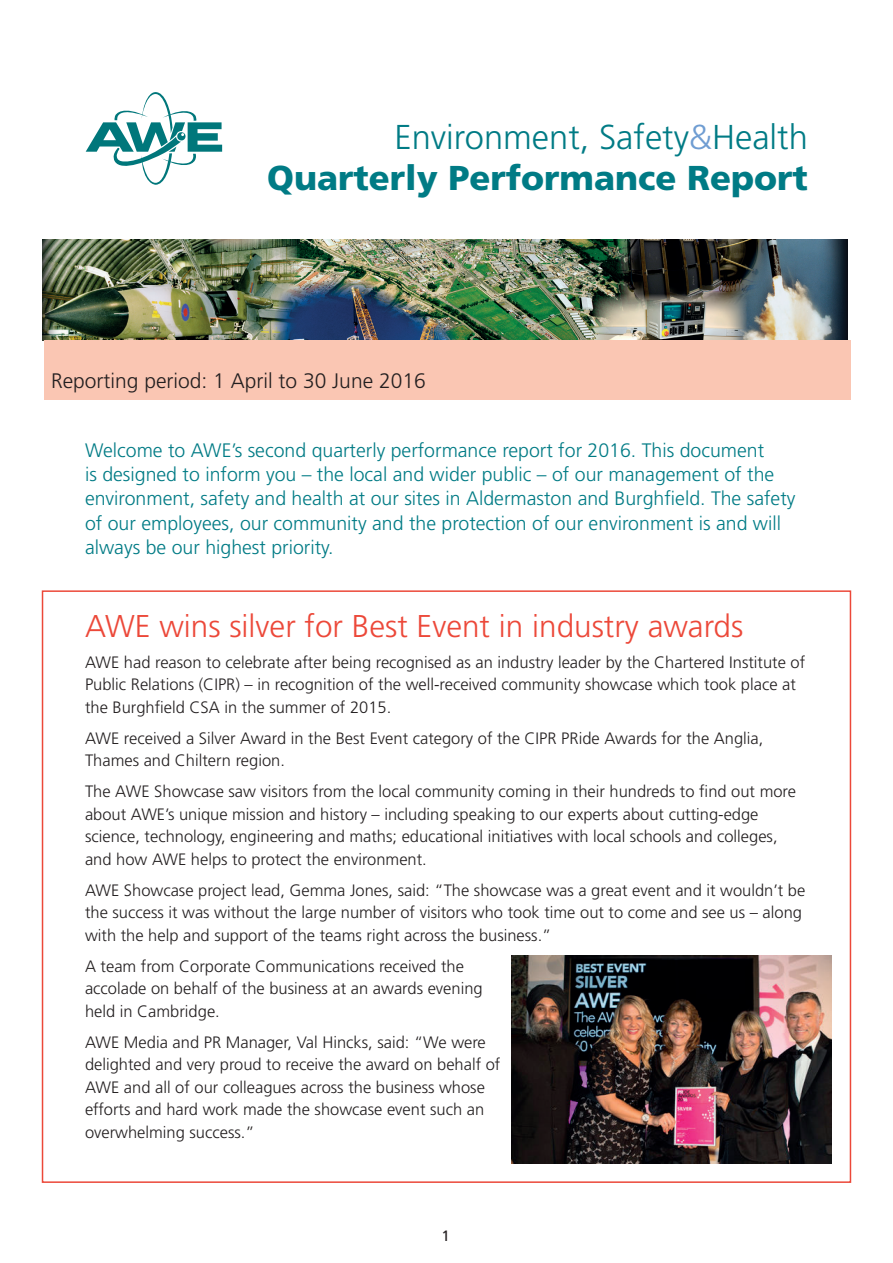
<style>
.page{position:relative;width:893px;height:1263px;background:#fff}
.page>*{position:absolute;margin:0;border:0;box-sizing:border-box;transform-origin:0 0}
.t1{font:900 34.5px/41.4px "Frutiger";color:#007b85;text-align:right}
.t2{font:300 31.5px "Frutiger";color:#ec4839}
.t3{font:300 21px "Frutiger";color:#231f20}
.t4{font:300 19.5px/24px "Frutiger";color:#007b85}
.t5{font:300 16.5px/22.5px "Frutiger";color:#231f20}
.t6{font:15px "Frutiger";color:#231f20}
.s1{font-weight:300}
.s2{font-weight:300;color:#6f9dd2}
</style>
<div class="page">
<img style="left:43px;top:239px;width:804px;height:102px">
<div style="left:44px;top:341px;width:806px;height:59px;background:#fac6b3"></div>
<svg style="left:86px;top:92px;width:136px;height:93px"></svg>
<img style="left:512px;top:955px;width:319px;height:209px">
<h1 class="t1" style="left:267px;top:116px;width:542px"><span class="s1">Environment, Safety</span><span class="s2">&amp;</span><span class="s1">Health<br></span>Quarterly Performance Report</h1>
<p class="t3" style="left:51px;top:369px;width:376px">Reporting period: 1 April to 30 June 2016</p>
<p class="t4" style="left:85px;top:439px;width:712px">Welcome to AWE’s second quarterly performance report for 2016. This document<br>is designed to inform you – the local and wider public – of our management of the environment, safety and health at our sites in Aldermaston and Burghfield. The safety of our employees, our community and the protection of our environment is and will always be our highest priority.</p>
<h2 class="t2" style="left:85px;top:608px;width:660px">AWE wins silver for Best Event in industry awards</h2>
<p class="t5" style="left:85px;top:651px;width:722px">AWE had reason to celebrate after being recognised as an industry leader by the Chartered Institute of<br>Public Relations (CIPR) – in recognition of the well-received community showcase which took place at the Burghfield CSA in the summer of 2015.</p>
<p class="t5" style="left:85px;top:727px;width:680px">AWE received a Silver Award in the Best Event category of the CIPR PRide Awards for the Anglia,<br>Thames and Chiltern region.</p>
<p class="t5" style="left:85px;top:781px;width:712px">The AWE Showcase saw visitors from the local community coming in their hundreds to find out more about AWE’s unique mission and history – including speaking to our experts about cutting-edge science, technology, engineering and maths; educational initiatives with local schools and colleges, and how AWE helps to protect the environment.</p>
<p class="t5" style="left:85px;top:879px;width:722px">AWE Showcase project lead, Gemma Jones, said: “The showcase was a great event and it wouldn’t be the success it was without the large number of visitors who took time out to come and see us – along with the help and support of the teams right across the business.”</p>
<p class="t5" style="left:85px;top:955px;width:399px">A team from Corporate Communications received the accolade on behalf of the business at an awards evening held in Cambridge.</p>
<p class="t5" style="left:85px;top:1031px;width:417px">AWE Media and PR Manager, Val Hincks, said: “We were delighted and very proud to receive the award on behalf of AWE and all of our colleagues across the business whose efforts and hard work made the showcase event such an overwhelming success.”</p>
<p class="t6" style="left:442px;top:1227px;width:10px">1</p>
</div>
